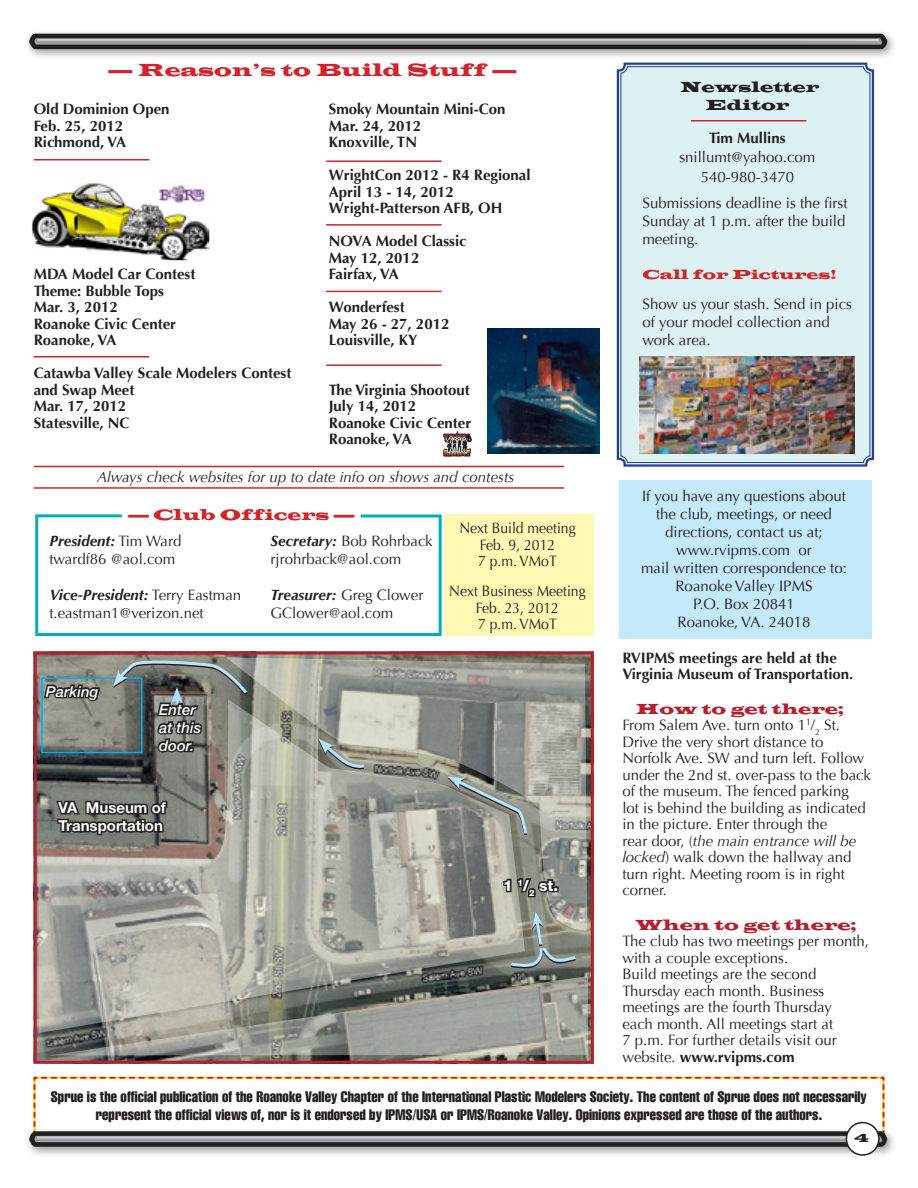
<style>
.page{position:relative;width:918px;height:1188px;background:#fff}
.page>*{position:absolute;margin:0;border:0;box-sizing:border-box;transform-origin:0 0}
.t1{font:18px "Latin Wide";color:#d1232a}
.t2{font:15.6px "Latin Wide";color:#d1232a}
.t3{font:15px/16.5px "Optima";color:#231f20}
.t4{font:700 15px/16.5px "Optima";color:#231f20}
.t5{font:15px/18px "Helvetica Compressed";color:#231f20;text-align:center}
.t6{font:15px "Optima";color:#231f20;scale:.93 1}
.t7{font:italic 700 15px "Optima";color:#231f20}
.t8{font:italic 15px "Optima";color:#231f20}
.t9{font:15px "Latin Wide";color:#b61f2d}
.t10{font:700 15px/18px "Helvetica Neue";color:#fff}
.t11{font:italic 500 15px/18px "Helvetica Neue";color:#fff}
.t12{font:15px/18px "Latin Wide";color:#231f20;text-align:center}
.t13{font:800 15px "Helvetica Neue";color:#fff}
.t14{font:13.5px "Latin Wide";color:#d1232a}
.t15{font:12px "Latin Wide";color:#231f20}
.s1{font-weight:400;font-style:normal}
.s2{font-weight:700;font-style:italic}
.s3{font-style:italic}
.s4{font-weight:700}
</style>
<div class="page">
<div style="left:445px;top:514px;width:149px;height:122px;background:#fff9b4"></div>
<div style="left:619px;top:481px;width:253px;height:158px;background:#c3e9fa"></div>
<div style="left:24px;top:29px;width:873px;height:31px;background:#231f20;opacity:.45"></div>
<div style="left:29px;top:34px;width:858px;height:15px;background:#231f20;border-radius:6px"></div>
<svg style="left:34px;top:38px;width:848px;height:7px;background:#9fa0a2"></svg>
<div style="left:24px;top:1127px;width:873px;height:31px;background:#231f20;opacity:.45"></div>
<div style="left:29px;top:1131px;width:858px;height:16px;background:linear-gradient(to right,#231f20,#231f20);border-radius:6px"></div>
<svg style="left:34px;top:1077px;width:850px;height:65px"></svg>
<img style="left:38px;top:656px;width:552px;height:404px">
<div style="left:34px;top:652px;width:560px;height:412px;border:3px solid #b61f2d"></div>
<svg style="left:525px;top:932px;width:53px;height:38px;background:#828a83"></svg>
<svg style="left:38px;top:699px;width:487px;height:334px;background:#999992"></svg>
<svg style="left:49px;top:976px;width:539px;height:79px;background:#95968f"></svg>
<svg style="left:226px;top:657px;width:361px;height:275px;background:#a1a299"></svg>
<svg style="left:502px;top:877px;width:57px;height:22px"></svg>
<svg style="left:54px;top:787px;width:115px;height:53px;background:#585956"></svg>
<svg style="left:42px;top:662px;width:60px;height:63px;background:#7c817a"></svg>
<svg style="left:113px;top:659px;width:136px;height:114px;background:#6d716c"></svg>
<div style="left:846px;top:1123px;width:33px;height:32px;background:#fff;border-radius:50%"></div>
<div style="left:846px;top:1122px;width:34px;height:34px;border:2px solid #231f20;border-radius:50%"></div>
<svg style="left:35px;top:514px;width:407px;height:122px"></svg>
<hr style="left:34px;top:466px;width:530px;height:1px;background:#d1232a">
<img style="left:32px;top:181px;width:177px;height:79px">
<div style="left:616px;top:62px;width:259px;height:405px;background:#def1f2"></div>
<div style="left:621px;top:66px;width:249px;height:397px;border:1px solid #253f8e;border-radius:7px"></div>
<hr style="left:34px;top:159px;width:115px;height:1px;background:#d1232a">
<hr style="left:34px;top:356px;width:115px;height:2px;background:#d1232a">
<hr style="left:326px;top:291px;width:116px;height:1px;background:#d1232a">
<hr style="left:326px;top:160px;width:116px;height:2px;background:#d1232a">
<hr style="left:326px;top:224px;width:116px;height:2px;background:#d1232a">
<hr style="left:691px;top:120px;width:115px;height:2px;background:#d1232a">
<img style="left:487px;top:328px;width:112px;height:126px">
<hr style="left:326px;top:364px;width:116px;height:2px;background:#d1232a">
<img style="left:639px;top:356px;width:216px;height:98px">
<svg style="left:443px;top:432px;width:28px;height:25px"></svg>
<hr style="left:34px;top:487px;width:530px;height:2px;background:#d1232a">
<p class="t1" style="left:109px;top:59px;width:409px">— Reason’s to Build Stuff —</p>
<p class="t4" style="left:34px;top:101px;width:137px">Old Dominion Open</p>
<p class="t4" style="left:34px;top:118px;width:91px">Feb. 25, 2012</p>
<p class="t4" style="left:34px;top:134px;width:94px">Richmond, VA</p>
<p class="t4" style="left:34px;top:266px;width:163px">MDA Model Car Contest</p>
<p class="t4" style="left:34px;top:283px;width:132px">Theme: Bubble Tops</p>
<p class="t4" style="left:34px;top:299px;width:85px">Mar. 3, 2012</p>
<p class="t4" style="left:34px;top:316px;width:144px">Roanoke Civic Center</p>
<p class="t4" style="left:34px;top:332px;width:84px">Roanoke, VA</p>
<p class="t4" style="left:34px;top:365px;width:259px">Catawba Valley Scale Modelers Contest and Swap Meet</p>
<p class="t4" style="left:34px;top:398px;width:94px">Mar. 17, 2012</p>
<p class="t4" style="left:34px;top:415px;width:97px">Statesville, NC</p>
<p class="t4" style="left:329px;top:101px;width:178px">Smoky Mountain Mini-Con</p>
<p class="t4" style="left:329px;top:118px;width:94px">Mar. 24, 2012</p>
<p class="t4" style="left:329px;top:134px;width:90px">Knoxville, TN</p>
<p class="t4" style="left:329px;top:167px;width:203px">WrightCon 2012 - R4 Regional</p>
<p class="t4" style="left:329px;top:184px;width:127px">April 13 - 14, 2012</p>
<p class="t4" style="left:329px;top:200px;width:175px">Wright-Patterson AFB, OH</p>
<p class="t4" style="left:329px;top:233px;width:139px">NOVA Model Classic</p>
<p class="t4" style="left:329px;top:250px;width:92px">May 12, 2012</p>
<p class="t4" style="left:329px;top:266px;width:72px">Fairfax, VA</p>
<p class="t4" style="left:329px;top:299px;width:77px">Wonderfest</p>
<p class="t4" style="left:329px;top:316px;width:122px">May 26 - 27, 2012</p>
<p class="t4" style="left:329px;top:332px;width:90px">Louisville, KY</p>
<p class="t4" style="left:329px;top:382px;width:142px">The Virginia Shootout</p>
<p class="t4" style="left:329px;top:398px;width:89px">July 14, 2012</p>
<p class="t4" style="left:329px;top:415px;width:144px">Roanoke Civic Center</p>
<p class="t4" style="left:329px;top:431px;width:84px">Roanoke, VA</p>
<p class="t8" style="left:97px;top:468px;width:419px">Always check websites for up to date info on shows and contests</p>
<p class="t2" style="left:128px;top:505px;width:228px">— Club Officers —</p>
<p class="t7" style="left:49px;top:532px;width:133px">President: <span class="s1">Tim Ward</span></p>
<p class="t3" style="left:49px;top:551px;width:127px">twardf86 @aol.com</p>
<p class="t7" style="left:49px;top:586px;width:193px">Vice-President: <span class="s1">Terry Eastman</span></p>
<p class="t3" style="left:49px;top:605px;width:156px">t.eastman1@verizon.net</p>
<p class="t3" style="left:271px;top:533px;width:164px"><span class="s2">Secretary:</span> Bob Rohrback</p>
<p class="t3" style="left:271px;top:551px;width:132px">rjrohrback@aol.com</p>
<p class="t7" style="left:271px;top:586px;width:154px">Treasurer: <span class="s1">Greg Clower</span></p>
<p class="t3" style="left:271px;top:605px;width:124px">GClower@aol.com</p>
<p class="t6" style="left:459px;top:519px;width:127px">Next Build meeting</p>
<p class="t6" style="left:480px;top:536px;width:83px">Feb. 9, 2012</p>
<p class="t6" style="left:478px;top:552px;width:86px">7 p.m. VMoT</p>
<p class="t6" style="left:449px;top:582px;width:148px">Next Business Meeting</p>
<p class="t6" style="left:476px;top:599px;width:91px">Feb. 23, 2012</p>
<p class="t6" style="left:478px;top:615px;width:86px">7 p.m. VMoT</p>
<p class="t11" style="left:46px;top:682px;width:54px">Parking</p>
<p class="t11" style="left:159px;top:700px;width:38px">Enter</p>
<p class="t11" style="left:159px;top:718px;width:44px">at this door.</p>
<p class="t10" style="left:58px;top:798px;width:109px">VA Museum of<br>Transportation</p>
<p class="t13" style="left:503px;top:876px;width:56px">1 <sup>1</sup>/<sub>2</sub> st.</p>
<p class="t12" style="left:680px;top:77px;width:140px">Newsletter<br>Editor</p>
<p class="t4" style="left:709px;top:129px;width:78px">Tim Mullins</p>
<p class="t3" style="left:679px;top:149px;width:137px">snillumt@yahoo.com</p>
<p class="t3" style="left:701px;top:168px;width:95px">540-980-3470</p>
<p class="t3" style="left:643px;top:195px;width:207px;line-height:18px">Submissions deadline is the first<br>Sunday at 1 p.m. after the build meeting.</p>
<p class="t14" style="left:643px;top:266px;width:195px">Call for Pictures!</p>
<p class="t3" style="left:643px;top:295px;width:211px;line-height:18px">Show us your stash. Send in pics of your model collection and work area.</p>
<p class="t3" style="left:642px;top:487px;width:205px;line-height:18px;text-align:center">If you have any questions about the club, meetings, or need directions, contact us at;</p>
<p class="t3" style="left:676px;top:542px;width:137px">www.rvipms.com or</p>
<p class="t3" style="left:641px;top:559px;width:207px;line-height:18px;text-align:center">mail written correspondence to:<br>Roanoke Valley IPMS<br>P.O. Box 20841</p>
<p class="t3" style="left:678px;top:614px;width:134px">Roanoke, VA. 24018</p>
<p class="t4" style="left:622px;top:650px;width:233px">RVIPMS meetings are held at the<br>Virginia Museum of Transportation.</p>
<p class="t9" style="left:636px;top:699px;width:210px">How to get there;</p>
<p class="t3" style="left:622px;top:717px;width:250px">From Salem Ave. turn onto 1<sup>1</sup>/<sub>2</sub> St.<br>Drive the very short distance to<br>Norfolk Ave. SW and turn left. Follow under the 2nd st. over-pass to the back of the museum. The fenced parking<br>lot is behind the building as indicated in the picture. Enter through the<br>rear door, (<span class="s3">the main entrance will be locked</span>) walk down the hallway and turn right. Meeting room is in right corner.</p>
<p class="t9" style="left:636px;top:915px;width:223px">When to get there;</p>
<p class="t3" style="left:622px;top:933px;width:248px">The club has two meetings per month, with a couple exceptions.</p>
<p class="t3" style="left:622px;top:966px;width:216px">Build meetings are the second<br>Thursday each month. Business meetings are the fourth Thursday each month. All meetings start at<br>7 p.m. For further details visit our website. <span class="s4">www.rvipms.com</span></p>
<p class="t5" style="left:51px;top:1088px;width:818px">Sprue is the official publication of the Roanoke Valley Chapter of the International Plastic Modelers Society. The content of Sprue does not necessarily represent the official views of, nor is it endorsed by IPMS/USA or IPMS/Roanoke Valley. Opinions expressed are those of the authors.</p>
<p class="t15" style="left:855px;top:1131px;width:16px">4</p>
</div>
